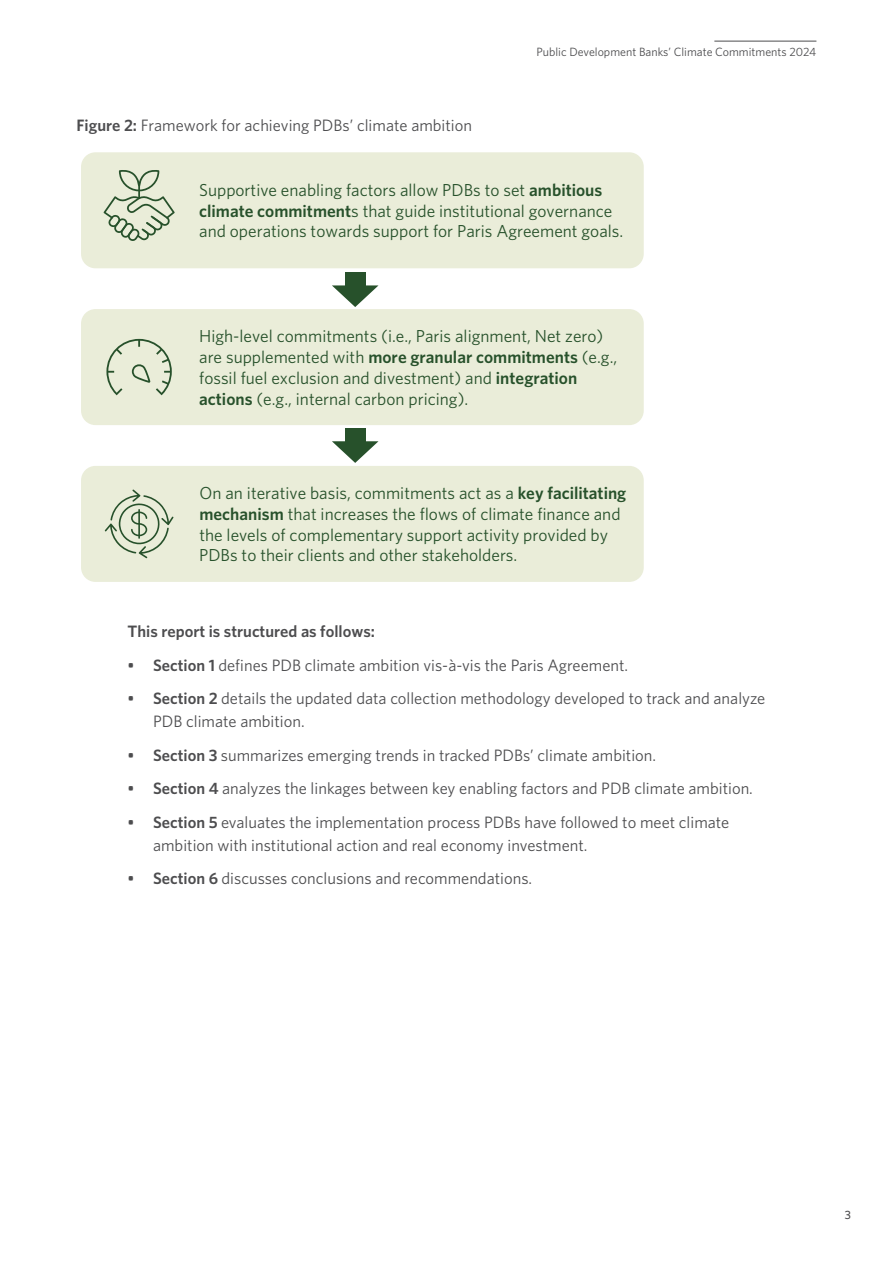
<style>
.page{position:relative;width:893px;height:1263px;background:#fff}
.page>*{position:absolute;margin:0;border:0;box-sizing:border-box;transform-origin:0 0}
.t1{font:17.4px/20.9px "Whitney";color:#27512b}
.t2{font:16.5px/22.5px "Whitney";color:#4d4d4f}
.t3{font:600 16.5px "Whitney";color:#4d4d4f}
.t4{font:12px "Whitney";color:#4d4d4f}
.t5{font:500 12px "Whitney";color:#4d4d4f}
.s1{font-weight:600}
.s2{font-weight:500}
</style>
<div class="page">
<hr style="left:714px;top:41px;width:102px;height:1px;background:#4d4d4f">
<div style="left:81px;top:152px;width:563px;height:116px;background:#eaedd9;border-radius:14px"></div>
<svg style="left:104px;top:170px;width:71px;height:71px"></svg>
<div style="left:81px;top:309px;width:563px;height:116px;background:#eaedd9;border-radius:14px"></div>
<svg style="left:106px;top:339px;width:66px;height:56px"></svg>
<div style="left:81px;top:466px;width:563px;height:116px;background:#eaedd9;border-radius:14px"></div>
<svg style="left:105px;top:490px;width:68px;height:68px"></svg>
<svg style="left:332px;top:285px;width:46px;height:22px"></svg>
<div style="left:345px;top:272px;width:20px;height:14px;background:#27512b"></div>
<svg style="left:332px;top:441px;width:46px;height:22px"></svg>
<div style="left:345px;top:428px;width:20px;height:14px;background:#27512b"></div>
<p class="t2" style="left:77px;top:113px;width:397px"><span class="s1">Figure 2:</span> Framework for achieving PDBs’ climate ambition</p>
<p class="t4" style="left:537px;top:44px;width:281px">Public Development Banks’ Climate Commitments 2024</p>
<p class="t1" style="left:199px;top:179px;width:426px">Supportive enabling factors allow PDBs to set <span class="s1">ambitious climate commitment</span>s that guide institutional governance and operations towards support for Paris Agreement goals.</p>
<p class="t1" style="left:199px;top:325px;width:420px">High-level commitments (i.e., Paris alignment, Net zero) are supplemented with <span class="s1">more granular commitments</span> (e.g., fossil fuel exclusion and divestment) and <span class="s1">integration actions</span> (e.g., internal carbon pricing).</p>
<p class="t1" style="left:199px;top:482px;width:429px">On an iterative basis, commitments act as a <span class="s1">key facilitating mechanism</span> that increases the flows of climate finance and the levels of complementary support activity provided by PDBs to their clients and other stakeholders.</p>
<p class="t3" style="left:128px;top:620px;width:249px">This report is structured as follows:</p>
<p class="t2" style="left:128px;top:653px;width:502px"><span class="s2">•</span> <span class="s1">Section 1</span> defines PDB climate ambition vis-à-vis the Paris Agreement.</p>
<p class="t2" style="left:153px;top:687px;width:614px;text-indent:-26px"><span class="s2">•</span> <span class="s1">Section 2</span> details the updated data collection methodology developed to track and analyze<br>PDB climate ambition.</p>
<p class="t2" style="left:128px;top:743px;width:530px"><span class="s2">•</span> <span class="s1">Section 3</span> summarizes emerging trends in tracked PDBs’ climate ambition.</p>
<p class="t2" style="left:128px;top:777px;width:627px"><span class="s2">•</span> <span class="s1">Section 4</span> analyzes the linkages between key enabling factors and PDB climate ambition.</p>
<p class="t2" style="left:153px;top:811px;width:578px;text-indent:-26px"><span class="s2">•</span> <span class="s1">Section 5</span> evaluates the implementation process PDBs have followed to meet climate ambition with institutional action and real economy investment.</p>
<p class="t2" style="left:128px;top:867px;width:406px"><span class="s2">•</span> <span class="s1">Section 6</span> discusses conclusions and recommendations.</p>
<p class="t5" style="left:845px;top:1207px;width:8px">3</p>
</div>
